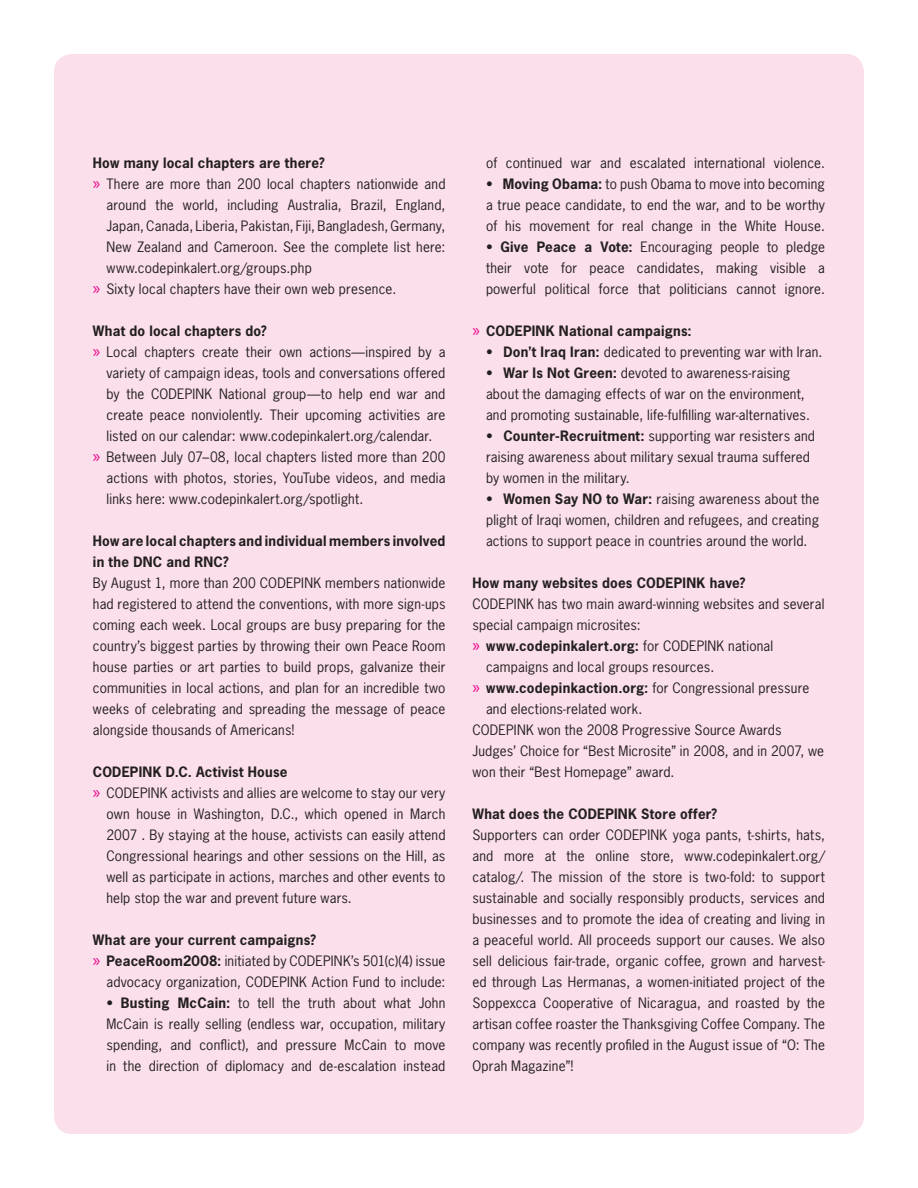
<style>
.page{position:relative;width:918px;height:1188px;background:#fff}
.page>*{position:absolute;margin:0;border:0;box-sizing:border-box;transform-origin:0 0}
.t1{font:18px "Myriad Pro";color:#ed028c}
.t2{font:13.5px/21px "News Gothic Std";letter-spacing:.015em;color:#231f20;text-align:justify}
.t3{font:700 13.5px/21px "News Gothic Std";letter-spacing:.02em;color:#231f20}
.s1{font-weight:700}
.s2{font-weight:400}
</style>
<div class="page">
<div style="left:54px;top:54px;width:810px;height:1080px;background:#fbdfeb;border-radius:18px"></div>
<p class="t3" style="left:93px;top:152px;width:233px">How many local chapters are there?</p>
<p class="t2" style="left:106px;top:174px;width:341px;text-align:left">There are more than 200 local chapters nationwide and around the world, including Australia, Brazil, England, Japan, Canada, Liberia, Pakistan, Fiji, Bangladesh, Germany, New Zealand and Cameroon. See the complete list here: www.codepinkalert.org/groups.php<br>Sixty local chapters have their own web presence.</p>
<p class="t3" style="left:93px;top:320px;width:176px">What do local chapters do?</p>
<p class="t2" style="left:106px;top:342px;width:341px;text-align:left">Local chapters create their own actions—inspired by a variety of campaign ideas, tools and conversations offered by the CODEPINK National group—to help end war and create peace nonviolently. Their upcoming activities are listed on our calendar: www.codepinkalert.org/calendar.<br>Between July 07–08, local chapters listed more than 200 actions with photos, stories, YouTube videos, and media links here: www.codepinkalert.org/spotlight.</p>
<p class="t3" style="left:93px;top:530px;width:354px">How are local chapters and individual members involved in the DNC and RNC?</p>
<p class="t2" style="left:93px;top:573px;width:354px">By August 1, more than 200 CODEPINK members nationwide had registered to attend the conventions, with more sign-ups coming each week. Local groups are busy preparing for the country’s biggest parties by throwing their own Peace Room house parties or art parties to build props, galvanize their communities in local actions, and plan for an incredible two weeks of celebrating and spreading the message of peace alongside thousands of Americans!</p>
<p class="t3" style="left:93px;top:761px;width:196px">CODEPINK D.C. Activist House</p>
<p class="t2" style="left:106px;top:783px;width:341px">CODEPINK activists and allies are welcome to stay our very own house in Washington, D.C., which opened in March 2007 . By staying at the house, activists can easily attend Congressional hearings and other sessions on the Hill, as well as participate in actions, marches and other events to help stop the war and prevent future wars.</p>
<p class="t2" style="left:106px;top:930px;width:341px;text-align:left;text-indent:-14px"><span class="s1">What are your current campaigns?<br>PeaceRoom2008:</span> initiated by CODEPINK’s 501(c)(4) issue advocacy organization, CODEPINK Action Fund to include:</p>
<p class="t2" style="left:106px;top:993px;width:341px">• <span class="s1">Busting McCain:</span> to tell the truth about what John McCain is really selling (endless war, occupation, military spending, and conflict), and pressure McCain to move in the direction of diplomacy and de-escalation instead</p>
<h1 class="t1" style="left:93px;top:172px;width:9px">»</h1>
<h1 class="t1" style="left:93px;top:277px;width:9px">»</h1>
<h1 class="t1" style="left:93px;top:340px;width:9px">»</h1>
<h1 class="t1" style="left:93px;top:445px;width:9px">»</h1>
<h1 class="t1" style="left:93px;top:781px;width:9px">»</h1>
<h1 class="t1" style="left:93px;top:949px;width:9px">»</h1>
<p class="t2" style="left:486px;top:153px;width:341px">of continued war and escalated international violence.</p>
<p class="t2" style="left:486px;top:174px;width:341px">• <span class="s1">Moving Obama:</span> to push Obama to move into becoming a true peace candidate, to end the war, and to be worthy of his movement for real change in the White House.</p>
<p class="t2" style="left:486px;top:237px;width:341px">• <span class="s1">Give Peace a Vote:</span> Encouraging people to pledge their vote for peace candidates, making visible a powerful political force that politicians cannot ignore.</p>
<p class="t3" style="left:486px;top:320px;width:207px">CODEPINK National campaigns:</p>
<p class="t2" style="left:486px;top:342px;width:338px">• <span class="s1">Don’t Iraq Iran:</span> dedicated to preventing war with Iran.</p>
<p class="t2" style="left:486px;top:363px;width:325px;text-align:left">• <span class="s1">War Is Not Green:</span> devoted to awareness-raising about the damaging effects of war on the environment, and promoting sustainable, life-fulfilling war-alternatives.</p>
<p class="t2" style="left:486px;top:426px;width:330px;text-align:left">• <span class="s1">Counter-Recruitment:</span> supporting war resisters and raising awareness about military sexual trauma suffered by women in the military.</p>
<p class="t2" style="left:486px;top:489px;width:335px">• <span class="s1">Women Say NO to War:</span> raising awareness about the plight of Iraqi women, children and refugees, and creating actions to support peace in countries around the world.</p>
<p class="t3" style="left:472px;top:572px;width:275px">How many websites does CODEPINK have?</p>
<p class="t2" style="left:472px;top:594px;width:353px">CODEPINK has two main award-winning websites and several</p>
<p class="t2" style="left:472px;top:615px;width:170px">special campaign microsites:</p>
<p class="t3" style="left:486px;top:635px;width:289px">www.codepinkalert.org: <span class="s2">for CODEPINK national</span></p>
<p class="t2" style="left:486px;top:657px;width:230px">campaigns and local groups resources.</p>
<p class="t2" style="left:486px;top:678px;width:325px"><span class="s1">www.codepinkaction.org:</span> for Congressional pressure</p>
<p class="t2" style="left:486px;top:699px;width:158px">and elections-related work.</p>
<p class="t2" style="left:472px;top:720px;width:311px">CODEPINK won the 2008 Progressive Source Awards</p>
<p class="t2" style="left:472px;top:741px;width:353px">Judges’ Choice for “Best Microsite” in 2008, and in 2007, we</p>
<p class="t2" style="left:472px;top:762px;width:204px">won their “Best Homepage” award.</p>
<p class="t3" style="left:472px;top:803px;width:246px">What does the CODEPINK Store offer?</p>
<p class="t2" style="left:472px;top:825px;width:354px">Supporters can order CODEPINK yoga pants, t-shirts, hats, and more at the online store, www.codepinkalert.org/ catalog/. The mission of the store is two-fold: to support sustainable and socially responsibly products, services and businesses and to promote the idea of creating and living in a peaceful world. All proceeds support our causes. We also sell delicious fair-trade, organic coffee, grown and harvest&shy;ed through Las Hermanas, a women-initiated project of the Soppexcca Cooperative of Nicaragua, and roasted by the artisan coffee roaster the Thanksgiving Coffee Company. The company was recently profiled in the August issue of “O: The Oprah Magazine”!</p>
<h1 class="t1" style="left:472px;top:319px;width:9px">»</h1>
<h1 class="t1" style="left:472px;top:634px;width:9px">»</h1>
<h1 class="t1" style="left:472px;top:676px;width:9px">»</h1>
</div>
